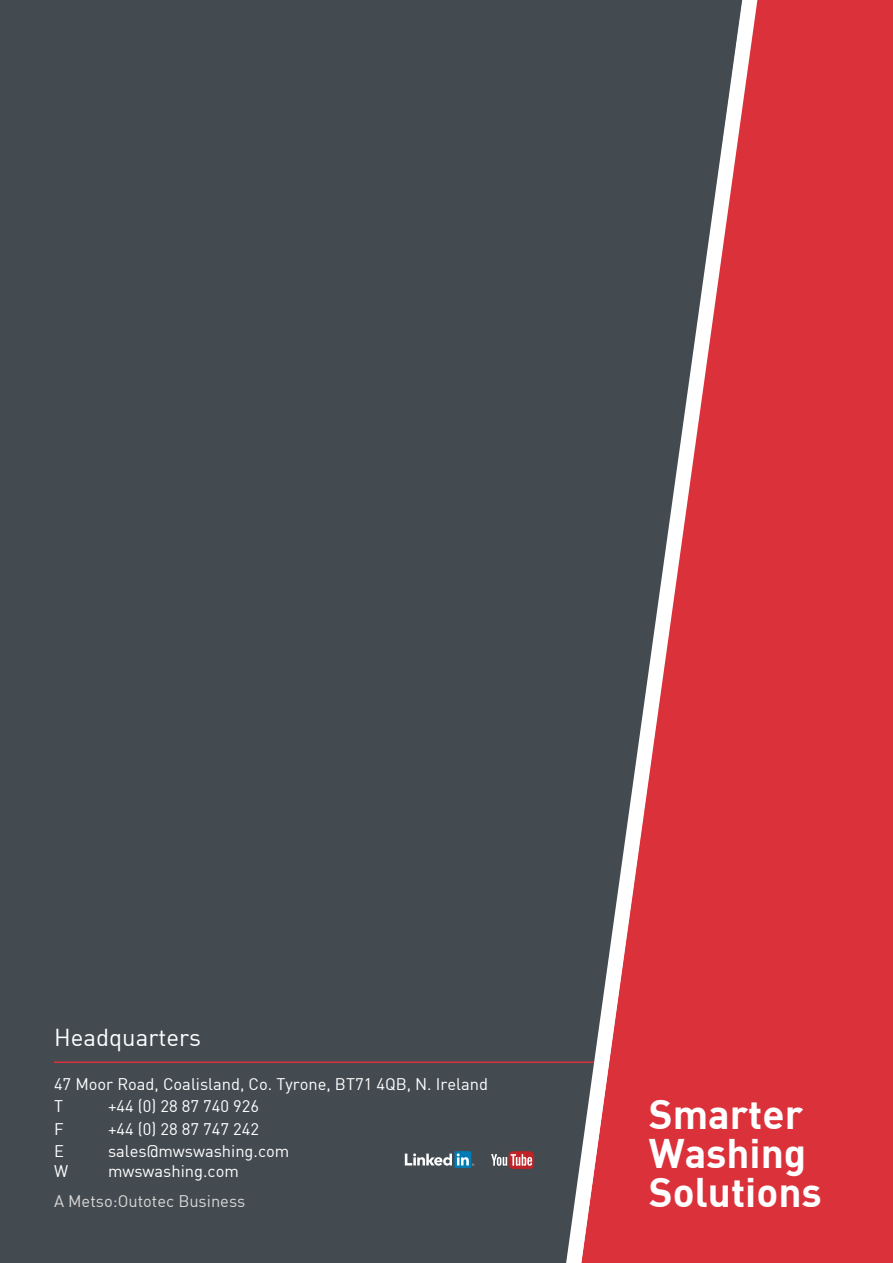
<style>
.page{position:relative;width:893px;height:1263px;background:#fff}
.page>*{position:absolute;margin:0;border:0;box-sizing:border-box;transform-origin:0 0}
.t1{font:40.5px/39px "DIN Bold";color:#fff}
.t2{font:24px "DIN";color:#fff}
.t3{font:16.5px/22.5px "DIN";color:#fff}
.t4{font:16.5px "DIN";color:#d9d8d6}
</style>
<div class="page">
<div style="left:0;top:0;width:555px;height:1263px;background:#434b51"></div>
<div style="left:782px;top:0;width:111px;height:1263px;background:#db313a"></div>
<div style="left:454px;top:1151px;width:17px;height:17px;background:#007bb6"></div>
<svg style="left:405px;top:1153px;width:69px;height:13px"></svg>
<svg style="left:491px;top:1151px;width:43px;height:18px"></svg>
<hr style="left:54px;top:1061px;width:563px;height:2px;background:#db313a">
<svg style="left:555px;top:0;width:227px;height:1263px;background:#9a4a51"></svg>
<h2 class="t2" style="left:54px;top:1022px;width:149px">Headquarters</h2>
<p class="t3" style="left:54px;top:1072px;width:435px">47 Moor Road, Coalisland, Co. Tyrone, BT71 4QB, N . I reland<br>T</p>
<p class="t3" style="left:108px;top:1094px;width:152px">+44 (0) 28 87 740 926</p>
<p class="t3" style="left:54px;top:1117px;width:11px">F</p>
<p class="t3" style="left:108px;top:1117px;width:152px">+44 (0) 28 87 747 242</p>
<p class="t3" style="left:54px;top:1139px;width:9px">E</p>
<p class="t3" style="left:108px;top:1139px;width:183px">sales@mwswashing.com</p>
<p class="t3" style="left:54px;top:1159px;width:16px">W</p>
<p class="t3" style="left:108px;top:1159px;width:132px">mwswashing.com</p>
<p class="t4" style="left:54px;top:1191px;width:193px">A Metso:Outotec Business</p>
<h1 class="t1" style="left:649px;top:1093px;width:175px">Smarter<br>Washing<br>Solutions</h1>
</div>
